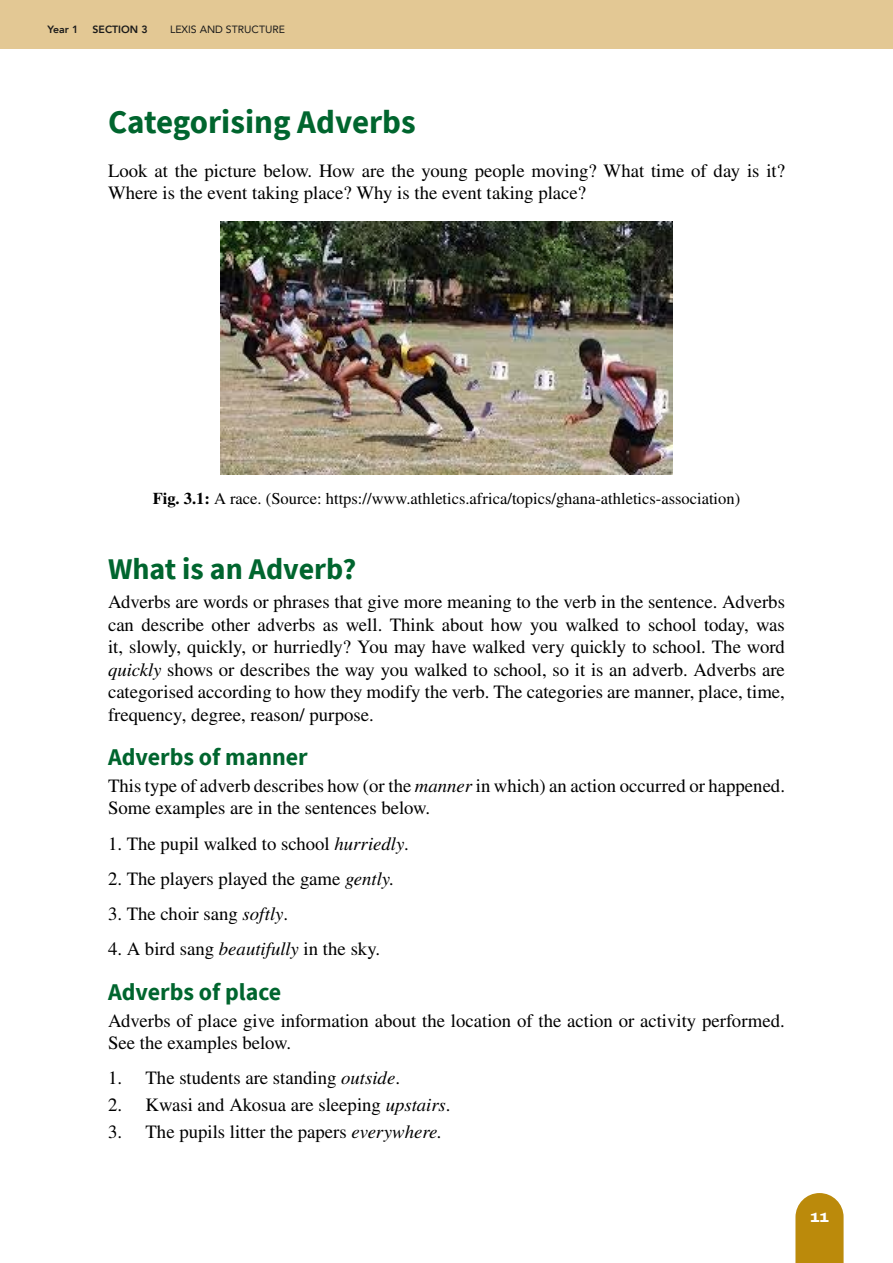
<style>
.page{position:relative;width:893px;height:1263px;background:#fff}
.page>*{position:absolute;margin:0;border:0;box-sizing:border-box;transform-origin:0 0}
.t1{font:700 33px "Source Sans Pro";color:#00652e}
.t2{font:700 30px "Source Sans Pro";color:#00652e}
.t3{font:700 24px "Source Sans Pro";color:#00652e}
.t4{font:18.75px/22.5px "STIX General";color:#000}
.t5{font:16.5px "STIX General";color:#000}
.t6{font:800 13.5px "Archivo Expanded";color:#fff}
.t7{font:10.5px "Avenir";color:#1a1a1a}
.t8{font:800 10.5px "Avenir";color:#1a1a1a}
.s1{font-weight:700}
.s2{font-style:italic}
</style>
<div class="page">
<div style="left:0;top:0;width:893px;height:49px;background:#e3c894"></div>
<svg style="left:795px;top:1193px;width:49px;height:70px"></svg>
<img style="left:220px;top:221px;width:452px;height:253px">
<p class="t8" style="left:48px;top:21px;width:32px">Year 1</p>
<p class="t8" style="left:93px;top:21px;width:57px">SECTION 3</p>
<p class="t7" style="left:170px;top:21px;width:116px">LEXIS AND STRUCTURE</p>
<h1 class="t1" style="left:108px;top:99px;width:309px">Categorising Adverbs</h1>
<p class="t4" style="left:108px;top:160px;width:679px">Look at the picture below. How are the young people moving? What time of day is it?<br>Where is the event taking place? Why is the event taking place?</p>
<p class="t5" style="left:153px;top:487px;width:589px"><span class="s1">Fig. 3.1:</span> A race. (Source: https://www.athletics.africa/topics/ghana-athletics-association)</p>
<h2 class="t2" style="left:108px;top:549px;width:250px">What is an Adverb?</h2>
<p class="t4" style="left:108px;top:591px;width:678px;text-align:justify">Adverbs are words or phrases that give more meaning to the verb in the sentence. Adverbs can describe other adverbs as well. Think about how you walked to school today, was it, slowly, quickly, or hurriedly? You may have walked very quickly to school. The word <span class="s2">quickly</span> shows or describes the way you walked to school, so it is an adverb. Adverbs are categorised according to how they modify the verb. The categories are manner, place, time, frequency, degree, reason/ purpose.</p>
<p class="t3" style="left:108px;top:741px;width:201px">Adverbs of manner</p>
<p class="t4" style="left:108px;top:775px;width:678px">This type of adverb describes how (or the <span class="s2">manner</span> in which) an action occurred or happened.<br>Some examples are in the sentences below.</p>
<p class="t4" style="left:108px;top:833px;width:302px">1. The pupil walked to school <span class="s2">hurriedly</span>.</p>
<p class="t4" style="left:108px;top:868px;width:288px">2. The players played the game <span class="s2">gently.</span></p>
<p class="t4" style="left:108px;top:903px;width:182px">3. The choir sang <span class="s2">softly</span>.</p>
<p class="t4" style="left:108px;top:939px;width:274px">4. A bird sang <span class="s2">beautifully</span> in the sky.</p>
<p class="t3" style="left:108px;top:975px;width:175px">Adverbs of place</p>
<p class="t4" style="left:108px;top:1010px;width:678px">Adverbs of place give information about the location of the action or activity performed.<br>See the examples below.</p>
<p class="t4" style="left:108px;top:1068px;width:294px">1. The students are standing <span class="s2">outside</span>.</p>
<p class="t4" style="left:108px;top:1094px;width:344px">2. Kwasi and Akosua are sleeping <span class="s2">upstairs</span>.</p>
<p class="t4" style="left:108px;top:1121px;width:336px">3. The pupils litter the papers <span class="s2">everywhere.</span></p>
<p class="t6" style="left:810px;top:1207px;width:20px">11</p>
</div>
